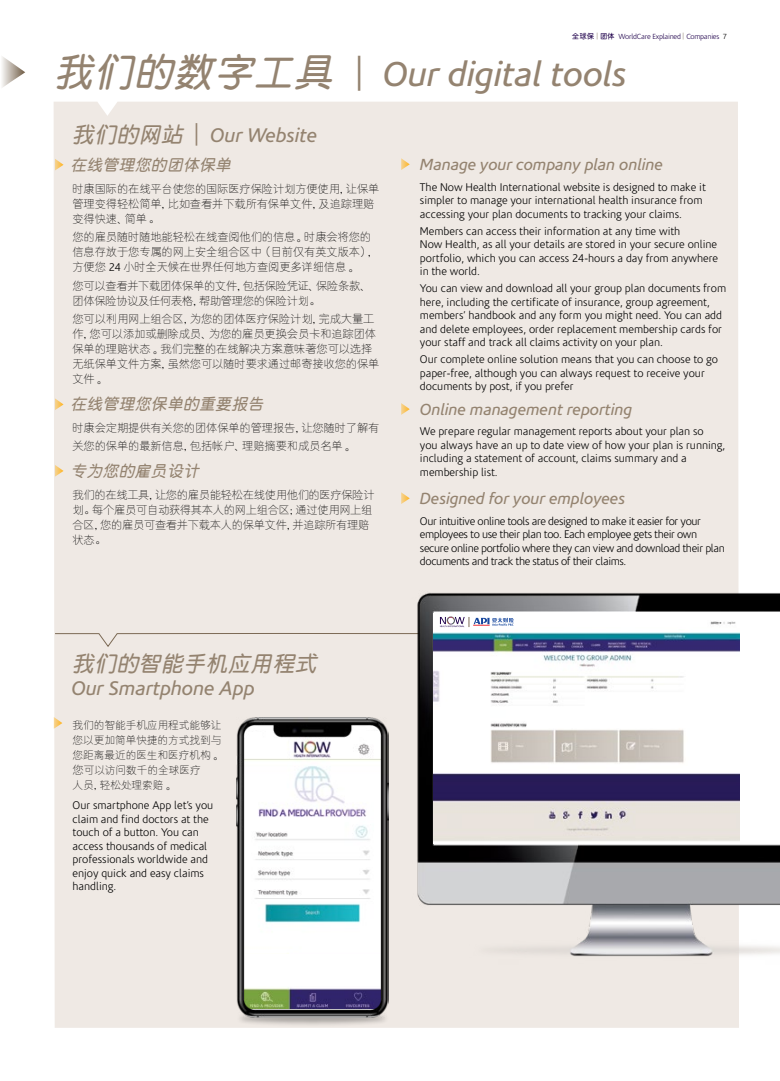
<style>
.page{position:relative;width:780px;height:1081px;background:#fff}
.page>*{position:absolute;margin:0;border:0;box-sizing:border-box;transform-origin:0 0}
.t1{font:italic 35px "Corisande";color:#948370}
.t2{font:italic 600 22.5px "C Yuen 2 HKS";color:#948370}
.t3{font:italic 20px "Corisande";color:#948370}
.t4{font:italic 16.25px "Corisande";color:#948370}
.t5{font:italic 600 16.25px "C Yuen 2 HKS";color:#948370}
.t6{font:300 11.25px/13.5px "Corisande";color:#000}
.t7{font:300 11.25px/15px "C Yuen 2 HKS";letter-spacing:-.01em;color:#000}
.t8{font:300 11.25px/13.5px "Corisande";letter-spacing:-.03em;color:#000}
.t9{font:300 10.62px/15px "C Yuen 2 HKS";color:#000}
.t10{font:300 7.5px "Corisande";letter-spacing:-.025em;color:#1f004b}
.s1{font-family:"C Yuen 2 HKS";font-weight:600}
.s2{font-family:"C Yuen 2 HKS";font-weight:600;color:#7c6a55}
.s3{color:#000}
.s4{font-family:"C Yuen 2 HKS";font-weight:600;font-size:40px}
.s5{font-weight:300;font-style:normal}
.s6{font-family:"C Yuen 2 HKS";font-weight:600;font-size:22.5px}
.s7{font-weight:300;font-style:normal;font-size:22.5px}
.s8{font-family:"Corisande"}
.s9{font-size:11.25px}
</style>
<div class="page">
<div style="left:54px;top:102px;width:685px;height:926px;background:#efe9e4"></div>
<svg style="left:2px;top:56px;width:23px;height:32px"></svg>
<svg style="left:55px;top:633px;width:356px;height:14px"></svg>
<img style="left:411px;top:583px;width:369px;height:386px">
<img style="left:433px;top:613px;width:306px;height:231px">
<svg style="left:55px;top:159px;width:9px;height:11px"></svg>
<svg style="left:55px;top:398px;width:9px;height:12px"></svg>
<svg style="left:55px;top:465px;width:9px;height:12px"></svg>
<svg style="left:401px;top:158px;width:9px;height:12px"></svg>
<svg style="left:401px;top:403px;width:9px;height:12px"></svg>
<svg style="left:401px;top:492px;width:9px;height:12px"></svg>
<svg style="left:54px;top:717px;width:8px;height:12px"></svg>
<div style="left:438px;top:615px;width:63px;height:13px;background:#fff"></div>
<svg style="left:468px;top:617px;width:45px;height:10px"></svg>
<img style="left:440px;top:616px;width:24px;height:11px">
<div style="left:236px;top:1010px;width:153px;height:17px;background:#000;opacity:.3"></div>
<img style="left:236px;top:717px;width:153px;height:300px">
<p class="t10" style="left:572px;top:32px;width:156px"><span class="s1">全球保</span> <span class="s2">|</span> <span class="s1">團體</span> WorldCare Explained <span class="s2">|</span> Companies <span class="s3">7</span></p>
<h1 class="t1" style="left:53px;top:55px;width:575px"><span class="s4">我們的數字工具</span> <span class="s5">|</span> Our digital tools</h1>
<h3 class="t3" style="left:71px;top:124px;width:247px"><span class="s6">我們的網站</span> <span class="s7">|</span> Our Website</h3>
<h3 class="t5" style="left:70px;top:153px;width:167px">在線管理您的團體保單</h3>
<p class="t7" style="left:72px;top:180px;width:308px">時康國際的在線平台使您的國際醫療保險計劃方便使用, 讓保單管理變得輕鬆簡單, 比如查看並下載所有保單文件, 及追蹤理賠變得快速﹑簡單。</p>
<p class="t7" style="left:72px;top:229px;width:300px;text-align:justify">您的僱員隨時隨地能輕鬆在線查閱他們的信息。時康會將您的信息存放於您專屬的網上安全組合區中（目前僅有英文版本）,方便您 <span class="s8">24</span> 小時全天候在世界任何地方查閱更多詳細信息。</p>
<p class="t7" style="left:72px;top:277px;width:300px">您可以查看並下載團體保單的文件, 包括保險憑証﹑保險條款﹑團體保險協議及任何表格, 幫助管理您的保險計劃。</p>
<p class="t7" style="left:72px;top:311px;width:308px">您可以利用網上組合區, 為您的團體醫療保險計劃, 完成大量工作, 您可以添加或刪除成員﹑為您的僱員更換會員卡和追蹤團體保單的理賠狀態。我們完整的在線解決方案意味著您可以選擇無紙保單文件方案, 雖然您可以隨時要求通過郵寄接收您的保單文件。</p>
<h3 class="t5" style="left:70px;top:393px;width:199px">在線管理您保單的重要報告</h3>
<p class="t7" style="left:72px;top:419px;width:308px;line-height:17.5px">時康會定期提供有關您的團體保單的管理報告, 讓您隨時了解有關您的保單的最新信息, 包括帳戶﹑理賠摘要和成員名單。</p>
<h3 class="t5" style="left:70px;top:459px;width:135px">專為您的雇員設計</h3>
<p class="t7" style="left:72px;top:486px;width:304px">我們的在線工具, 讓您的僱員能輕鬆在線使用他們的醫療保險計劃。每個僱員可自動獲得其本人的網上組合區; 通過使用網上組合區, 您的僱員可查看並下載本人的保單文件, 並追蹤所有理賠狀態。</p>
<h2 class="t2" style="left:71px;top:648px;width:253px">我們的智能手機應用程式</h2>
<h3 class="t3" style="left:71px;top:677px;width:185px">Our Smartphone App</h3>
<p class="t9" style="left:73px;top:717px;width:150px">我們的智能手機應用程式能夠讓您以更加簡單快捷的方式找到與您距離最近的醫生和醫療機構<span class="s9">。您</span>可以訪問數千的全球醫療<br>人員, 輕鬆處理索賠<span class="s9">。</span></p>
<p class="t6" style="left:73px;top:799px;width:142px">Our smartphone App let’s you claim and find doctors at the touch of a button. You can access thousands of medical professionals worldwide and enjoy quick and easy claims handling.</p>
<h3 class="t4" style="left:420px;top:156px;width:244px">Manage your company plan online</h3>
<p class="t6" style="left:420px;top:180px;width:287px">The Now Health International website is designed to make it simpler to manage your international health insurance from accessing your plan documents to tracking your claims.</p>
<p class="t6" style="left:420px;top:224px;width:300px">Members can access their information at any time with<br>Now Health, as all your details are stored in your secure online portfolio, which you can access 24-hours a day from anywhere in the world.</p>
<p class="t6" style="left:420px;top:282px;width:308px">You can view and download all your group plan documents from here, including the certificate of insurance, group agreement, members’ handbook and any form you might need. You can add and delete employees, order replacement membership cards for your staff and track all claims activity on your plan.</p>
<p class="t6" style="left:420px;top:353px;width:299px">Our complete online solution means that you can choose to go paper-free, although you can always request to receive your documents by post, if you prefer</p>
<h3 class="t4" style="left:420px;top:400px;width:214px">Online management reporting</h3>
<p class="t6" style="left:420px;top:425px;width:307px">We prepare regular management reports about your plan so<br>you always have an up to date view of how your plan is running, including a statement of account, claims summary and a membership list.</p>
<h3 class="t4" style="left:420px;top:490px;width:207px">Designed for your employees</h3>
<p class="t8" style="left:420px;top:514px;width:306px">Our intuitive online tools are designed to make it easier for your employees to use their plan too. Each employee gets their own secure online portfolio where they can view and download their plan documents and track the status of their claims.</p>
</div>
